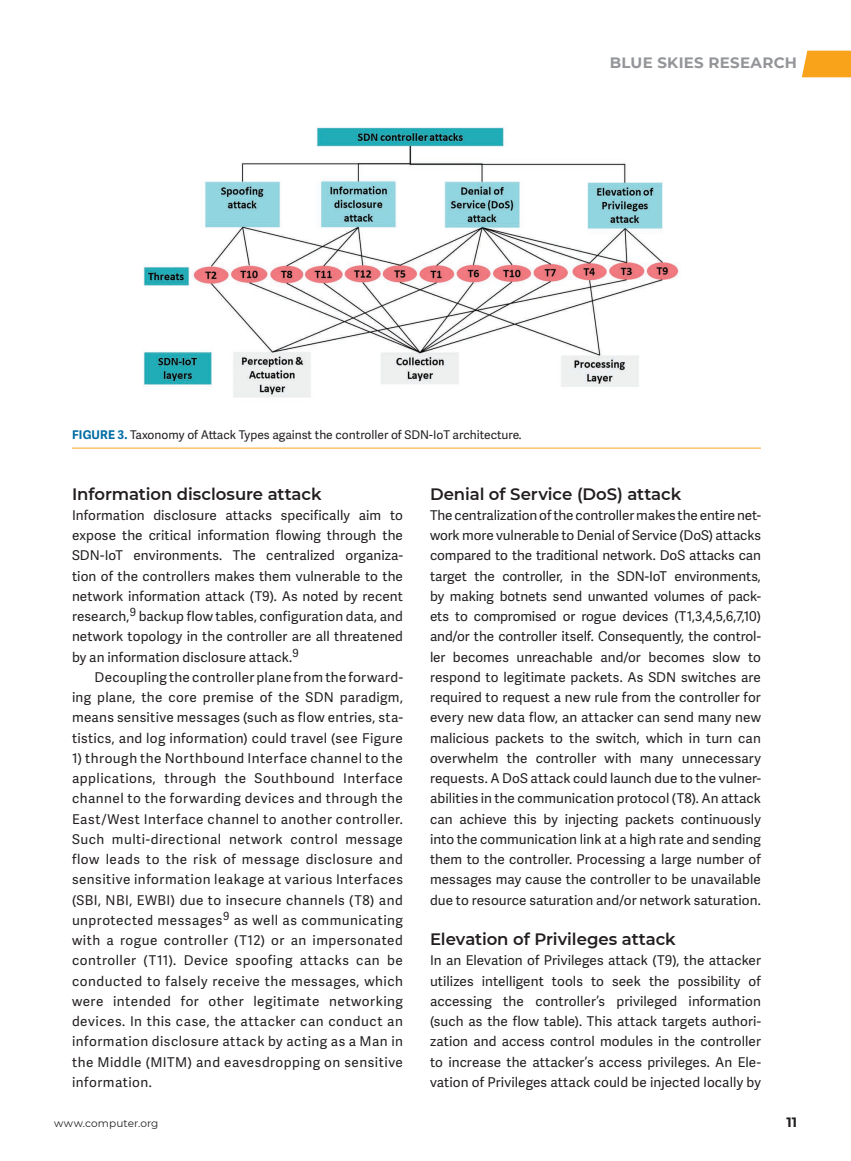
<style>
.page{position:relative;width:851px;height:1161px;background:#fff}
.page>*{position:absolute;margin:0;border:0;box-sizing:border-box;transform-origin:0 0}
.t1{font:600 16.5px "Montserrat";letter-spacing:-.005em;color:#231f20}
.t2{font:700 15px "Montserrat";letter-spacing:.02em;color:#939598}
.t3{font:13.5px/20.2px "Adelle Sans";letter-spacing:.01em;color:#231f20;text-align:justify}
.t4{font:700 13.5px "Montserrat";color:#231f20}
.t5{font:12px "Adelle Sans";color:#231f20}
.t6{font:10.5px "Montserrat";letter-spacing:.01em;color:#231f20}
.s1{font-weight:700;color:#006ca4}
</style>
<div class="page">
<svg style="left:802px;top:51px;width:48px;height:26px"></svg>
<img style="left:144px;top:127px;width:536px;height:271px">
<hr style="left:72px;top:448px;width:688px;height:1px;background:#f9a31b">
<p class="t2" style="left:609px;top:52px;width:189px">BLUE SKIES RESEARCH</p>
<p class="t5" style="left:72px;top:428px;width:451px"><span class="s1">FIGURE 3.</span> Taxonomy of Attack Types against the controller of SDN-IoT architecture.</p>
<p class="t1" style="left:72px;top:482px;width:251px">Information disclosure attack</p>
<p class="t3" style="left:72px;top:505px;width:332px">Information disclosure attacks specifically aim to expose the critical information flowing through the SDN-IoT environments. The centralized organiza&shy;tion of the controllers makes them vulnerable to the network information attack (T9). As noted by recent research,<sup>9</sup> backup flow tables, configuration data, and network topology in the controller are all threatened by an information disclosure attack.<sup>9</sup></p>
<p class="t3" style="left:72px;top:667px;width:332px;text-indent:23px">Decoupling the controller plane from the forward&shy;ing plane, the core premise of the SDN paradigm, means sensitive messages (such as flow entries, sta&shy;tistics, and log information) could travel (see Figure</p>
<p class="t3" style="left:72px;top:748px;width:332px">1) through the Northbound Interface channel to the applications, through the Southbound Interface channel to the forwarding devices and through the East/West Interface channel to another controller.<br>Such multi-directional network control message flow leads to the risk of message disclosure and sensitive information leakage at various Interfaces (SBI, NBI, EWBI) due to insecure channels (T8) and unprotected messages<sup>9</sup> as well as communicating with a rogue controller (T12) or an impersonated controller (T11). Device spoofing attacks can be conducted to falsely receive the messages, which were intended for other legitimate networking devices. In this case, the attacker can conduct an information disclosure attack by acting as a Man in the Middle (MITM) and eavesdropping on sensitive information.</p>
<p class="t1" style="left:430px;top:482px;width:253px">Denial of Service (DoS) attack</p>
<p class="t3" style="left:430px;top:505px;width:332px">The centralization of the controller makes the entire net&shy;work more vulnerable to Denial of Service (DoS) attacks compared to the traditional network. DoS attacks can target the controller, in the SDN-IoT environments, by making botnets send unwanted volumes of pack&shy;ets to compromised or rogue devices (T1,3,4,5,6,7,10) and/or the controller itself. Consequently, the control&shy;ler becomes unreachable and/or becomes slow to respond to legitimate packets. As SDN switches are required to request a new rule from the controller for every new data flow, an attacker can send many new malicious packets to the switch, which in turn can overwhelm the controller with many unnecessary requests. A DoS attack could launch due to the vulner&shy;abilities in the communication protocol (T8). An attack can achieve this by injecting packets continuously into the communication link at a high rate and sending them to the controller. Processing a large number of messages may cause the controller to be unavailable due to resource saturation and/or network saturation.</p>
<p class="t1" style="left:430px;top:927px;width:247px">Elevation of Privileges attack</p>
<p class="t3" style="left:430px;top:951px;width:332px">In an Elevation of Privileges attack (T9), the attacker utilizes intelligent tools to seek the possibility of accessing the controller’s privileged information (such as the flow table). This attack targets authori&shy;zation and access control modules in the controller to increase the attacker’s access privileges. An Ele&shy;vation of Privileges attack could be injected locally by</p>
<p class="t6" style="left:54px;top:1116px;width:106px">www.computer.org</p>
<p class="t4" style="left:786px;top:1113px;width:12px">11</p>
</div>
